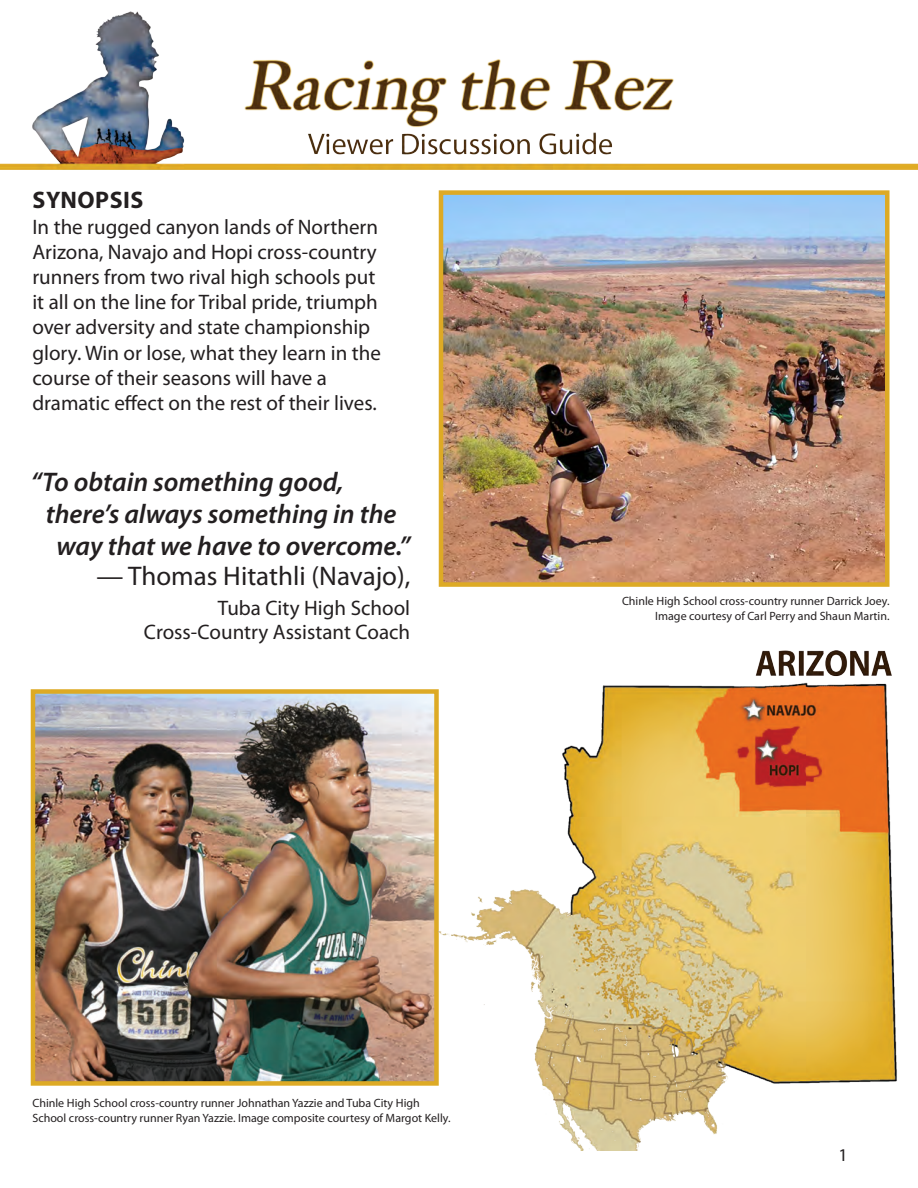
<style>
.page{position:relative;width:918px;height:1188px;background:#fff}
.page>*{position:absolute;margin:0;border:0;box-sizing:border-box;transform-origin:0 0}
.t1{font:italic 600 27px "Myriad Pro";color:#231f20}
.t2{font:27px "Myriad Pro";color:#231f20}
.t3{font:700 24px "Myriad Pro";letter-spacing:.02em;color:#231f20}
.t4{font:21px/25.2px "Myriad Pro";color:#231f20}
.t5{font:18px "Myriad Pro";color:#231f20}
.t6{font:12px/14.4px "Myriad Pro";color:#231f20}
</style>
<div class="page">
<img style="left:0;top:11px;width:918px;height:1140px">
<img style="left:444px;top:195px;width:441px;height:387px">
<div style="left:439px;top:190px;width:451px;height:397px;border:4px solid #ddaa25"></div>
<img style="left:36px;top:694px;width:398px;height:387px">
<div style="left:31px;top:689px;width:408px;height:397px;border:4px solid #ddaa25"></div>
<img style="left:439px;top:635px;width:479px;height:515px">
<p class="t3" style="left:33px;top:185px;width:112px">SYNOPSIS</p>
<p class="t4" style="left:32px;top:214px;width:350px">In the rugged canyon lands of Northern Arizona, Navajo and Hopi cross-country runners from two rival high schools put it all on the line for Tribal pride, triumph over adversity and state championship glory. Win or lose, what they learn in the course of their seasons will have a</p>
<p class="t4" style="left:32px;top:390px;width:346px">dramatic effect on the rest of their lives.</p>
<p class="t1" style="left:31px;top:464px;width:314px">“To obtain something good,</p>
<p class="t1" style="left:46px;top:497px;width:352px">there’s always something in the</p>
<p class="t1" style="left:57px;top:529px;width:355px">way that we have to overcome.”</p>
<p class="t2" style="left:97px;top:560px;width:315px">— Thomas Hitathli (Navajo),</p>
<p class="t4" style="left:218px;top:595px;width:194px">Tuba City High School</p>
<p class="t4" style="left:144px;top:619px;width:268px">Cross-Country Assistant Coach</p>
<p class="t6" style="left:622px;top:594px;width:269px">Chinle High School cross-country runner Darrick Joey.</p>
<p class="t6" style="left:655px;top:608px;width:236px">Image courtesy of Carl Perry and Shaun Martin.</p>
<p class="t6" style="left:32px;top:1096px;width:420px">Chinle High School cross-country runner Johnathan Yazzie and Tuba City High<br>School cross-country runner Ryan Yazzie. Image composite courtesy of Margot Kelly.</p>
<p class="t5" style="left:838px;top:1144px;width:11px">1</p>
</div>
